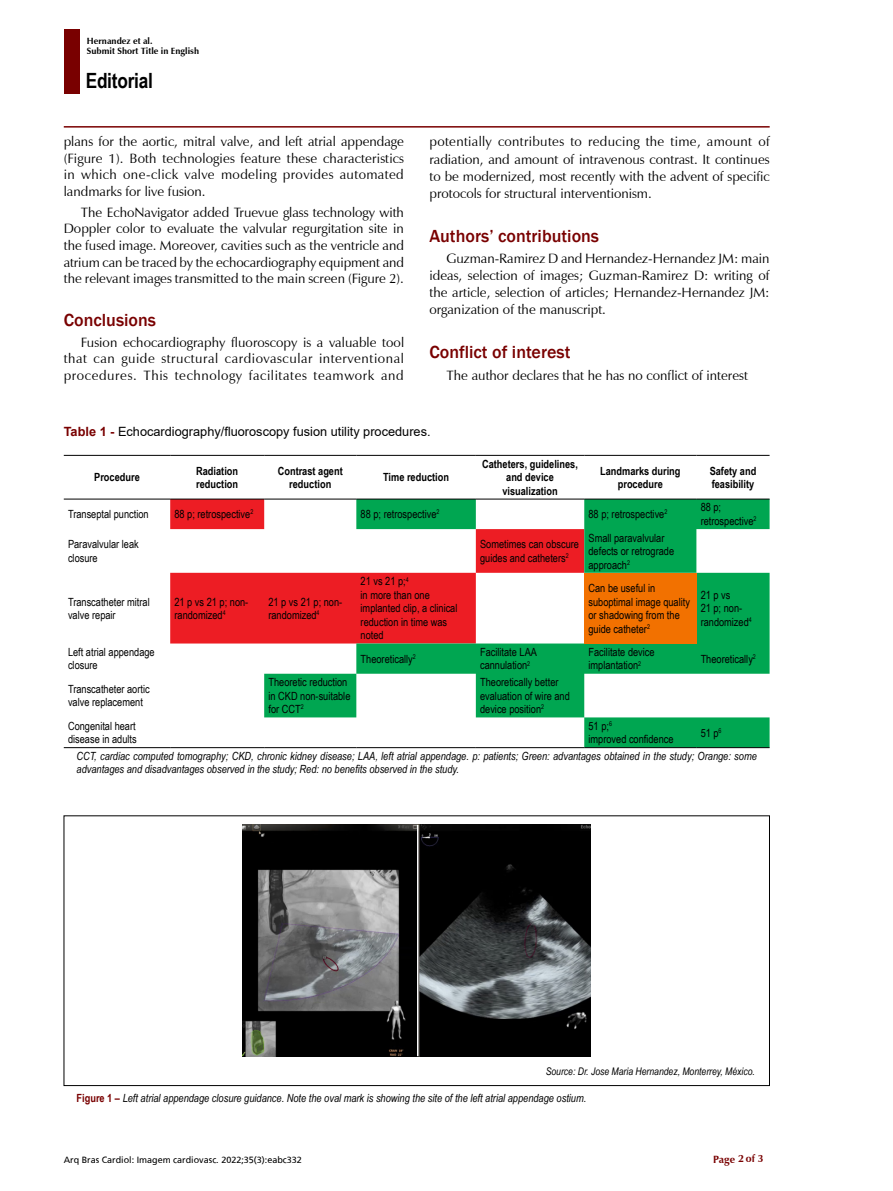
<style>
.page{position:relative;width:893px;height:1191px;background:#fff}
.page>*{position:absolute;margin:0;border:0;box-sizing:border-box;transform-origin:0 0}
.t1{font:700 21px "Arial Narrow";letter-spacing:-.01em;color:#000}
.t2{font:500 18px "Franklin Gothic";color:#790000}
.t3{font:13.5px/16.5px "Zapf Humanist 601 BT";color:#000;text-align:justify}
.t4{font:12.75px "Arial";color:#000}
.t5{font:11.25px/13.5px "Arial Narrow";color:#000}
.t6{font:italic 11.25px/23px "Arial Narrow";color:#000}
.t7{font:700 11.25px/13.5px "Arial Narrow";color:#000;text-align:center}
.t8{font:italic 10.5px "Arial Narrow";color:#000}
.t9{font:700 10.5px "Zapf Humanist 601 BT";color:#790000}
.t10{font:9px "Frutiger";color:#000}
.t11{font:700 9px/10.8px "Zapf Humanist 601 BT";color:#000}
.s1{font-weight:700;color:#790000}
.s2{font-style:normal}
.s3{font-weight:700;font-style:normal;color:#790000}
</style>
<div class="page">
<hr style="left:64px;top:126px;width:706px;height:2px;background:#790000">
<div style="left:64px;top:29px;width:16px;height:65px;background:#790000"></div>
<img style="left:243px;top:825px;width:348px;height:231px">
<hr style="left:417px;top:825px;width:1px;height:231px;background:#fff">
<svg style="left:170px;top:500px;width:94px;height:143px;fill:#ed1d24"></svg>
<svg style="left:264px;top:500px;width:506px;height:247px"></svg>
<div style="left:584px;top:573px;width:112px;height:70px;background:#f27100"></div>
<hr style="left:64px;top:747px;width:106px;height:1px;background:#000">
<hr style="left:170px;top:747px;width:94px;height:1px;background:#000">
<hr style="left:264px;top:747px;width:92px;height:1px;background:#000">
<hr style="left:356px;top:747px;width:120px;height:1px;background:#000">
<hr style="left:476px;top:747px;width:108px;height:1px;background:#000">
<hr style="left:584px;top:747px;width:112px;height:1px;background:#000">
<hr style="left:696px;top:747px;width:74px;height:1px;background:#000">
<hr style="left:64px;top:455px;width:106px;height:1px;background:#000">
<hr style="left:170px;top:455px;width:94px;height:1px;background:#000">
<hr style="left:264px;top:455px;width:92px;height:1px;background:#000">
<hr style="left:356px;top:455px;width:120px;height:1px;background:#000">
<hr style="left:476px;top:455px;width:108px;height:1px;background:#000">
<hr style="left:584px;top:455px;width:112px;height:1px;background:#000">
<hr style="left:696px;top:455px;width:74px;height:1px;background:#000">
<hr style="left:64px;top:499px;width:106px;height:1px;background:#000">
<hr style="left:170px;top:499px;width:94px;height:1px;background:#000">
<hr style="left:264px;top:499px;width:92px;height:1px;background:#000">
<hr style="left:356px;top:499px;width:120px;height:1px;background:#000">
<hr style="left:476px;top:499px;width:108px;height:1px;background:#000">
<hr style="left:584px;top:499px;width:112px;height:1px;background:#000">
<hr style="left:696px;top:499px;width:74px;height:1px;background:#000">
<p class="t11" style="left:87px;top:35px;width:114px">Hernandez et al.<br>Submit Short Title in English</p>
<h1 class="t1" style="left:86px;top:65px;width:69px">Editorial</h1>
<p class="t3" style="left:64px;top:133px;width:342px">plans for the aortic, mitral valve, and left atrial appendage (Figure 1). Both technologies feature these characteristics in which one-click valve modeling provides automated landmarks for live fusion.</p>
<p class="t3" style="left:64px;top:204px;width:342px;text-indent:17px">The EchoNavigator added Truevue glass technology with Doppler color to evaluate the valvular regurgitation site in the fused image. Moreover, cavities such as the ventricle and atrium can be traced by the echocardiography equipment and the relevant images transmitted to the main screen (Figure 2).</p>
<h2 class="t2" style="left:64px;top:309px;width:94px">Conclusions</h2>
<p class="t3" style="left:64px;top:334px;width:342px;text-indent:17px">Fusion echocardiography fluoroscopy is a valuable tool that can guide structural cardiovascular interventional procedures. This technology facilitates teamwork and</p>
<p class="t3" style="left:429px;top:133px;width:342px;line-height:17.1px">potentially contributes to reducing the time, amount of radiation, and amount of intravenous contrast. It continues to be modernized, most recently with the advent of specific protocols for structural interventionism.</p>
<h2 class="t2" style="left:429px;top:224px;width:171px">Authors’ contributions</h2>
<p class="t3" style="left:429px;top:250px;width:342px;line-height:17.1px;text-indent:17px">Guzman-Ramirez D and Hernandez-Hernandez JM: main ideas, selection of images; Guzman-Ramirez D: writing of the article, selection of articles; Hernandez-Hernandez JM: organization of the manuscript.</p>
<h2 class="t2" style="left:429px;top:341px;width:142px">Conflict of interest</h2>
<p class="t3" style="left:446px;top:367px;width:303px">The author declares that he has no conflict of interest</p>
<p class="t4" style="left:64px;top:423px;width:368px"><span class="s1">Table 1 -</span> Echocardiography/fluoroscopy fusion utility procedures.</p>
<p class="t7" style="left:94px;top:470px;width:47px">Procedure</p>
<p class="t7" style="left:196px;top:463px;width:44px;text-align:left">Radiation reduction</p>
<p class="t7" style="left:278px;top:463px;width:67px">Contrast agent reduction</p>
<p class="t7" style="left:383px;top:470px;width:67px">Time reduction</p>
<p class="t7" style="left:482px;top:456px;width:97px">Catheters, guidelines, and device visualization</p>
<p class="t7" style="left:600px;top:463px;width:82px">Landmarks during procedure</p>
<p class="t7" style="left:710px;top:463px;width:48px;text-align:left">Safety and feasibility</p>
<p class="t5" style="left:68px;top:507px;width:82px">Transeptal punction</p>
<p class="t5" style="left:174px;top:507px;width:80px">88 p; retrospective<sup>2</sup></p>
<p class="t5" style="left:361px;top:507px;width:80px">88 p; retrospective<sup>2</sup></p>
<p class="t5" style="left:588px;top:507px;width:80px">88 p; retrospective<sup>2</sup></p>
<p class="t5" style="left:701px;top:500px;width:57px">88 p; retrospective<sup>2</sup></p>
<p class="t5" style="left:68px;top:537px;width:72px">Paravalvular leak closure</p>
<p class="t5" style="left:480px;top:537px;width:100px">Sometimes can obscure guides and catheters<sup>2</sup></p>
<p class="t5" style="left:588px;top:530px;width:87px">Small paravalvular defects or retrograde approach<sup>2</sup></p>
<p class="t5" style="left:68px;top:594px;width:83px">Transcatheter mitral valve repair</p>
<p class="t5" style="left:174px;top:594px;width:75px">21 p vs 21 p; non&shy;randomized<sup>4</sup></p>
<p class="t5" style="left:268px;top:594px;width:75px">21 p vs 21 p; non&shy;randomized<sup>4</sup></p>
<p class="t5" style="left:361px;top:574px;width:98px">21 vs 21 p;<sup>4<br></sup>in more than one implanted clip, a clinical reduction in time was noted</p>
<p class="t5" style="left:588px;top:581px;width:103px">Can be useful in suboptimal image quality or shadowing from the guide catheter<sup>2</sup></p>
<p class="t5" style="left:701px;top:587px;width:53px">21 p vs<br>21 p; non&shy;randomized<sup>4</sup></p>
<p class="t5" style="left:68px;top:645px;width:88px">Left atrial appendage closure</p>
<p class="t5" style="left:361px;top:651px;width:57px">Theoretically<sup>2</sup></p>
<p class="t5" style="left:480px;top:645px;width:58px">Facilitate LAA cannulation<sup>2</sup></p>
<p class="t5" style="left:588px;top:645px;width:68px">Facilitate device implantation<sup>2</sup></p>
<p class="t5" style="left:701px;top:651px;width:57px">Theoretically<sup>2</sup></p>
<p class="t5" style="left:68px;top:682px;width:83px">Transcatheter aortic valve replacement</p>
<p class="t5" style="left:268px;top:675px;width:84px">Theoretic reduction in CKD non-suitable for CCT<sup>2</sup></p>
<p class="t5" style="left:480px;top:675px;width:91px">Theoretically better evaluation of wire and device position<sup>2</sup></p>
<p class="t5" style="left:68px;top:718px;width:70px">Congenital heart disease in adults</p>
<p class="t5" style="left:588px;top:718px;width:87px">51 p;<sup>6<br></sup>improved confidence</p>
<p class="t6" style="left:77px;top:721px;width:682px;text-indent:624px"><span class="s2">51 p</span><sup>6<br></sup>CCT, cardiac computed tomography; CKD, chronic kidney disease; LAA, left atrial appendage. p: patients; Green: advantages obtained in the study; Orange: some</p>
<p class="t6" style="left:77px;top:757px;width:384px">advantages and disadvantages observed in the study; Red: no benefits observed in the study.</p>
<p class="t8" style="left:546px;top:1063px;width:211px">Source: Dr. Jose Maria Hernandez, Monterrey, México.</p>
<p class="t6" style="left:77px;top:1086px;width:511px"><span class="s3">Figure 1 –</span> Left atrial appendage closure guidance. Note the oval mark is showing the site of the left atrial appendage ostium.</p>
<p class="t10" style="left:64px;top:1154px;width:240px">Arq Bras Cardiol: Imagem cardiovasc. 2022;35(3):eabc332</p>
<p class="t9" style="left:713px;top:1152px;width:52px">Page 2 of 3</p>
</div>
